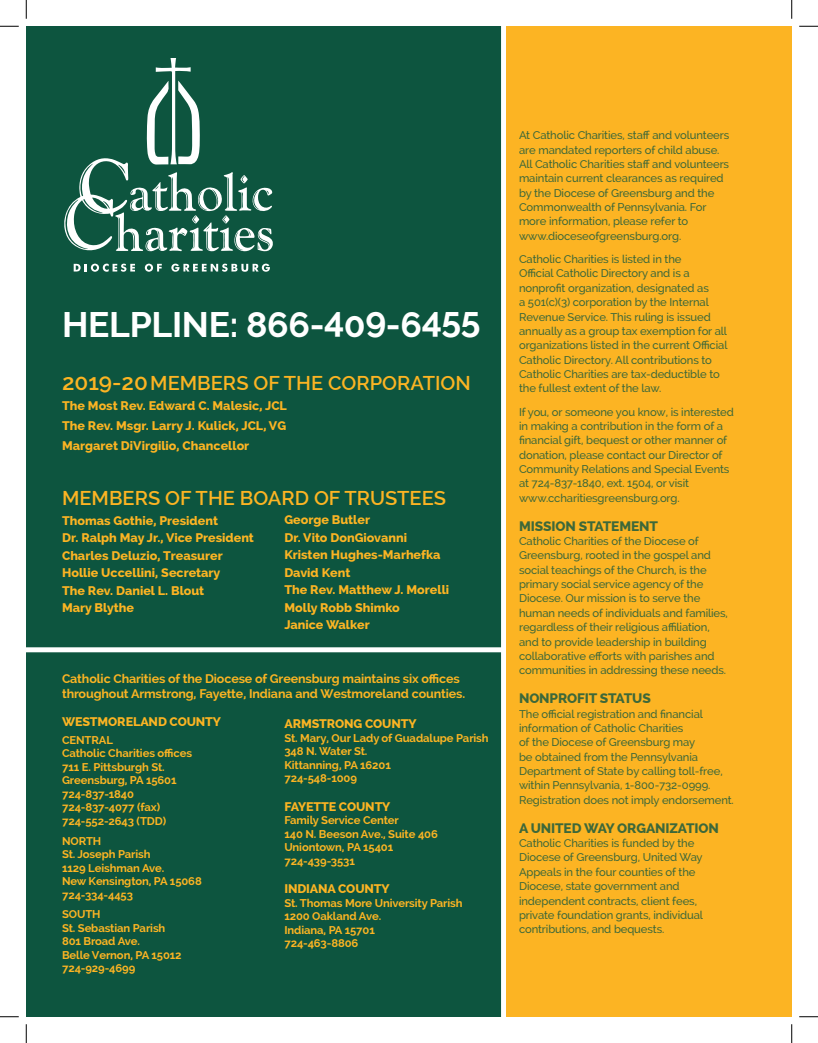
<style>
.page{position:relative;width:818px;height:1043px;background:#fff}
.page>*{position:absolute;margin:0;border:0;box-sizing:border-box;transform-origin:0 0}
.t1{font:700 35.5px "Raleway";letter-spacing:-.01em;color:#fff}
.t2{font:600 22.5px "Raleway";color:#fcb423}
.t3{font:600 20px "Raleway";color:#fcb423}
.t4{font:800 13.75px "Raleway";letter-spacing:-.01em;color:#0d553f}
.t5{font:800 12.5px/17.5px "Raleway";color:#fcb423}
.t6{font:700 12.5px/15px "Raleway";letter-spacing:-.01em;color:#fcb423}
.t7{font:500 11.25px/14.4px "Raleway";letter-spacing:-.01em;color:#0d553f}
.t8{font:700 11.25px/13.5px "Raleway";letter-spacing:-.01em;color:#fcb423}
</style>
<div class="page">
<div style="left:26px;top:26px;width:765px;height:990px;background:#0d553f"></div>
<div style="left:26px;top:647px;width:476px;height:5px;background:#fff"></div>
<svg style="left:64px;top:59px;width:209px;height:193px"></svg>
<svg style="left:74px;top:264px;width:61px;height:8px"></svg>
<svg style="left:145px;top:264px;width:17px;height:8px"></svg>
<svg style="left:171px;top:264px;width:99px;height:8px"></svg>
<div style="left:501px;top:26px;width:5px;height:990px;background:#fff"></div>
<div style="left:506px;top:26px;width:285px;height:990px;background:#fcb423"></div>
<svg style="left:0;top:25px;width:19px;height:2px"></svg>
<svg style="left:799px;top:25px;width:19px;height:2px"></svg>
<svg style="left:0;top:1016px;width:19px;height:1px"></svg>
<svg style="left:799px;top:1016px;width:19px;height:1px"></svg>
<svg style="left:25px;top:0;width:2px;height:19px"></svg>
<svg style="left:25px;top:1024px;width:2px;height:18px"></svg>
<svg style="left:791px;top:0;width:1px;height:19px"></svg>
<svg style="left:791px;top:1024px;width:1px;height:18px"></svg>
<h1 class="t1" style="left:62px;top:304px;width:420px">HELPLINE: 866-409-6455</h1>
<h3 class="t3" style="left:150px;top:371px;width:322px">MEMBERS OF THE CORPORATION</h3>
<p class="t5" style="left:62px;top:395px;width:226px;line-height:20px;text-align:justify">The Most Rev. Edward C. Malesic, JCL The Rev. Msgr. Larry J. Kulick, JCL, VG Margaret DiVirgilio, Chancellor</p>
<h2 class="t2" style="left:62px;top:369px;width:87px">2019-20</h2>
<h3 class="t3" style="left:62px;top:486px;width:385px">MEMBERS OF THE BOARD OF TRUSTEES</h3>
<p class="t5" style="left:62px;top:511px;width:193px">Thomas Gothie, President<br>Dr. Ralph May Jr., Vice President<br>Charles Deluzio, Treasurer<br>Hollie Uccellini, Secretary<br>The Rev. Daniel L. Blout<br>Mary Blythe</p>
<p class="t5" style="left:284px;top:511px;width:166px">George Butler<br>Dr. Vito DonGiovanni<br>Kristen Hughes-Marhefka<br>David Kent<br>The Rev. Matthew J. Morelli<br>Molly Robb Shimko<br>Janice Walker</p>
<p class="t6" style="left:62px;top:670px;width:404px">Catholic Charities of the Diocese of Greensburg maintains six offices throughout Armstrong, Fayette, Indiana and Westmoreland counties.</p>
<p class="t5" style="left:62px;top:713px;width:160px">WESTMORELAND COUNTY</p>
<p class="t8" style="left:62px;top:733px;width:131px">CENTRAL<br>Catholic Charities offices<br>711 E. Pittsburgh St.<br>Greensburg, PA 15601<br>724-837-1840<br>724-837-4077 (fax)<br>724-552-2643 (TDD)</p>
<p class="t8" style="left:62px;top:834px;width:141px">NORTH<br>St. Joseph Parish<br>1129 Leishman Ave.<br>New Kensington, PA 15068<br>724-334-4453</p>
<p class="t8" style="left:62px;top:907px;width:121px">SOUTH<br>St. Sebastian Parish<br>801 Broad Ave.<br>Belle Vernon, PA 15012<br>724-929-4699</p>
<p class="t5" style="left:284px;top:715px;width:134px">ARMSTRONG COUNTY</p>
<p class="t8" style="left:284px;top:730px;width:206px">St. Mary, Our Lady of Guadalupe Parish<br>348 N. Water St.<br>Kittanning, PA 16201<br>724-548-1009</p>
<p class="t5" style="left:284px;top:797px;width:107px">FAYETTE COUNTY</p>
<p class="t8" style="left:284px;top:813px;width:155px">Family Service Center<br>140 N. Beeson Ave., Suite 406<br>Uniontown, PA 15401<br>724-439-3531</p>
<p class="t5" style="left:284px;top:880px;width:107px">INDIANA COUNTY</p>
<p class="t8" style="left:284px;top:895px;width:180px">St. Thomas More University Parish<br>1200 Oakland Ave.<br>Indiana, PA 15701<br>724-463-8806</p>
<p class="t7" style="left:519px;top:128px;width:212px">At Catholic Charities, staff and volunteers are mandated reporters of child abuse.<br>All Catholic Charities staff and volunteers maintain current clearances as required by the Diocese of Greensburg and the Commonwealth of Pennsylvania. For more information, please refer to www.dioceseofgreensburg.org.</p>
<p class="t7" style="left:519px;top:252px;width:210px">Catholic Charities is listed in the<br>Official Catholic Directory and is a nonprofit organization, designated as<br>a 501(c)(3) corporation by the Internal Revenue Service. This ruling is issued annually as a group tax exemption for all organizations listed in the current Official Catholic Directory. All contributions to Catholic Charities are tax-deductible to the fullest extent of the law.</p>
<p class="t7" style="left:519px;top:404px;width:216px">If you, or someone you know, is interested in making a contribution in the form of a financial gift, bequest or other manner of donation, please contact our Director of Community Relations and Special Events at 724-837-1840, ext. 1504, or visit www.ccharitiesgreensburg.org.</p>
<p class="t4" style="left:519px;top:518px;width:140px">MISSION STATEMENT</p>
<p class="t7" style="left:519px;top:534px;width:210px">Catholic Charities of the Diocese of Greensburg, rooted in the gospel and social teachings of the Church, is the primary social service agency of the Diocese. Our mission is to serve the human needs of individuals and families, regardless of their religious affiliation, and to provide leadership in building collaborative efforts with parishes and communities in addressing these needs.</p>
<p class="t4" style="left:519px;top:690px;width:133px">NONPROFIT STATUS</p>
<p class="t7" style="left:519px;top:706px;width:216px">The official registration and financial information of Catholic Charities<br>of the Diocese of Greensburg may<br>be obtained from the Pennsylvania Department of State by calling toll-free, within Pennsylvania, 1-800-732-0999.<br>Registration does not imply endorsement.</p>
<p class="t4" style="left:519px;top:820px;width:201px">A UNITED WAY ORGANIZATION</p>
<p class="t7" style="left:519px;top:835px;width:185px">Catholic Charities is funded by the Diocese of Greensburg, United Way Appeals in the four counties of the Diocese, state government and independent contracts, client fees, private foundation grants, individual contributions, and bequests.</p>
</div>
